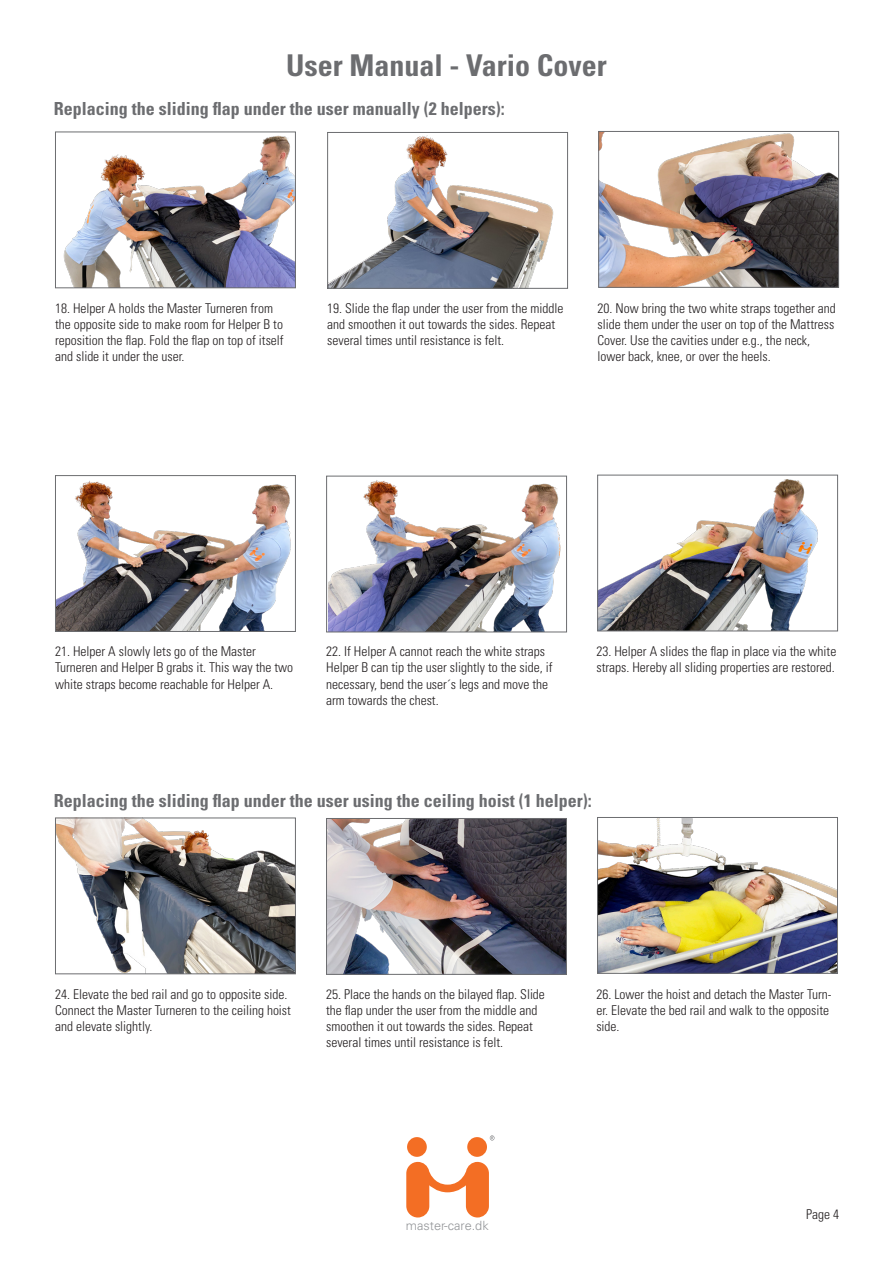
<style>
.page{position:relative;width:893px;height:1263px;background:#fff}
.page>*{position:absolute;margin:0;border:0;box-sizing:border-box;transform-origin:0 0}
.t1{font:700 condensed 30px "Univers LT Std";color:#6c6d70}
.Underoverskrift{font:700 condensed 18px "Univers LT Std";color:#6c6d70}
.t2{font:300 condensed 13.5px/16.2px "Univers LT Std";color:#231f20}
.t3{font:300 12.75px "Univers LT Std";color:#939598}
</style>
<div class="page">
<img style="left:600px;top:133px;width:237px;height:153px">
<div style="left:598px;top:131px;width:241px;height:157px;border:1px solid #6c6d70"></div>
<img style="left:329px;top:135px;width:225px;height:152px">
<div style="left:327px;top:132px;width:241px;height:157px;border:1px solid #6c6d70"></div>
<img style="left:63px;top:135px;width:231px;height:151px">
<div style="left:55px;top:132px;width:241px;height:156px;border:1px solid #6c6d70"></div>
<img style="left:599px;top:479px;width:219px;height:150px">
<div style="left:597px;top:475px;width:241px;height:156px;border:1px solid #6c6d70"></div>
<img style="left:328px;top:480px;width:233px;height:150px">
<div style="left:326px;top:476px;width:241px;height:156px;border:1px solid #6c6d70"></div>
<img style="left:57px;top:481px;width:234px;height:149px">
<div style="left:55px;top:475px;width:241px;height:157px;border:1px solid #6c6d70"></div>
<img style="left:599px;top:819px;width:237px;height:153px">
<div style="left:597px;top:817px;width:241px;height:157px;border:1px solid #6c6d70"></div>
<img style="left:328px;top:820px;width:237px;height:153px">
<div style="left:326px;top:818px;width:241px;height:157px;border:1px solid #6c6d70"></div>
<img style="left:57px;top:819px;width:237px;height:153px">
<div style="left:55px;top:817px;width:241px;height:157px;border:1px solid #6c6d70"></div>
<svg style="left:406px;top:1162px;width:83px;height:55px"></svg>
<div style="left:407px;top:1137px;width:20px;height:20px;background:#f36e24;border-radius:50%"></div>
<div style="left:467px;top:1137px;width:20px;height:20px;background:#f36e24;border-radius:50%"></div>
<svg style="left:490px;top:1135px;width:4px;height:5px"></svg>
<h1 class="t1" style="left:286px;top:47px;width:322px">User Manual - Vario Cover</h1>
<p class="Underoverskrift" style="left:54px;top:97px;width:452px">Replacing the sliding flap under the user manually (2 helpers):</p>
<p class="t2" style="left:55px;top:300px;width:230px">18. Helper A holds the Master Turneren from the opposite side to make room for Helper B to reposition the flap. Fold the flap on top of itself and slide it under the user.</p>
<p class="t2" style="left:327px;top:300px;width:238px">19. Slide the flap under the user from the middle and smoothen it out towards the sides. Repeat several times until resistance is felt.</p>
<p class="t2" style="left:597px;top:300px;width:240px">20. Now bring the two white straps together and slide them under the user on top of the Mattress Cover. Use the cavities under e.g., the neck, lower back, knee, or over the heels.</p>
<p class="t2" style="left:55px;top:643px;width:240px">21. Helper A slowly lets go of the Master<br>Turneren and Helper B grabs it. This way the two white straps become reachable for Helper A.</p>
<p class="t2" style="left:326px;top:643px;width:228px">22. If Helper A cannot reach the white straps Helper B can tip the user slightly to the side, if necessary, bend the user´s legs and move the arm towards the chest.</p>
<p class="t2" style="left:596px;top:643px;width:241px">23. Helper A slides the flap in place via the white straps. Hereby all sliding properties are restored.</p>
<p class="Underoverskrift" style="left:54px;top:789px;width:539px">Replacing the sliding flap under the user using the ceiling hoist (1 helper):</p>
<p class="t2" style="left:55px;top:986px;width:237px">24. Elevate the bed rail and go to opposite side.<br>Connect the Master Turneren to the ceiling hoist and elevate slightly.</p>
<p class="t2" style="left:326px;top:986px;width:220px">25. Place the hands on the bilayed flap. Slide the flap under the user from the middle and smoothen it out towards the sides. Repeat several times until resistance is felt.</p>
<p class="t2" style="left:596px;top:986px;width:237px">26. Lower the hoist and detach the Master Turn&shy;er. Elevate the bed rail and walk to the opposite side.</p>
<p class="t3" style="left:406px;top:1217px;width:84px">master-care.dk</p>
<p class="t2" style="left:806px;top:1206px;width:34px">Page 4</p>
</div>
